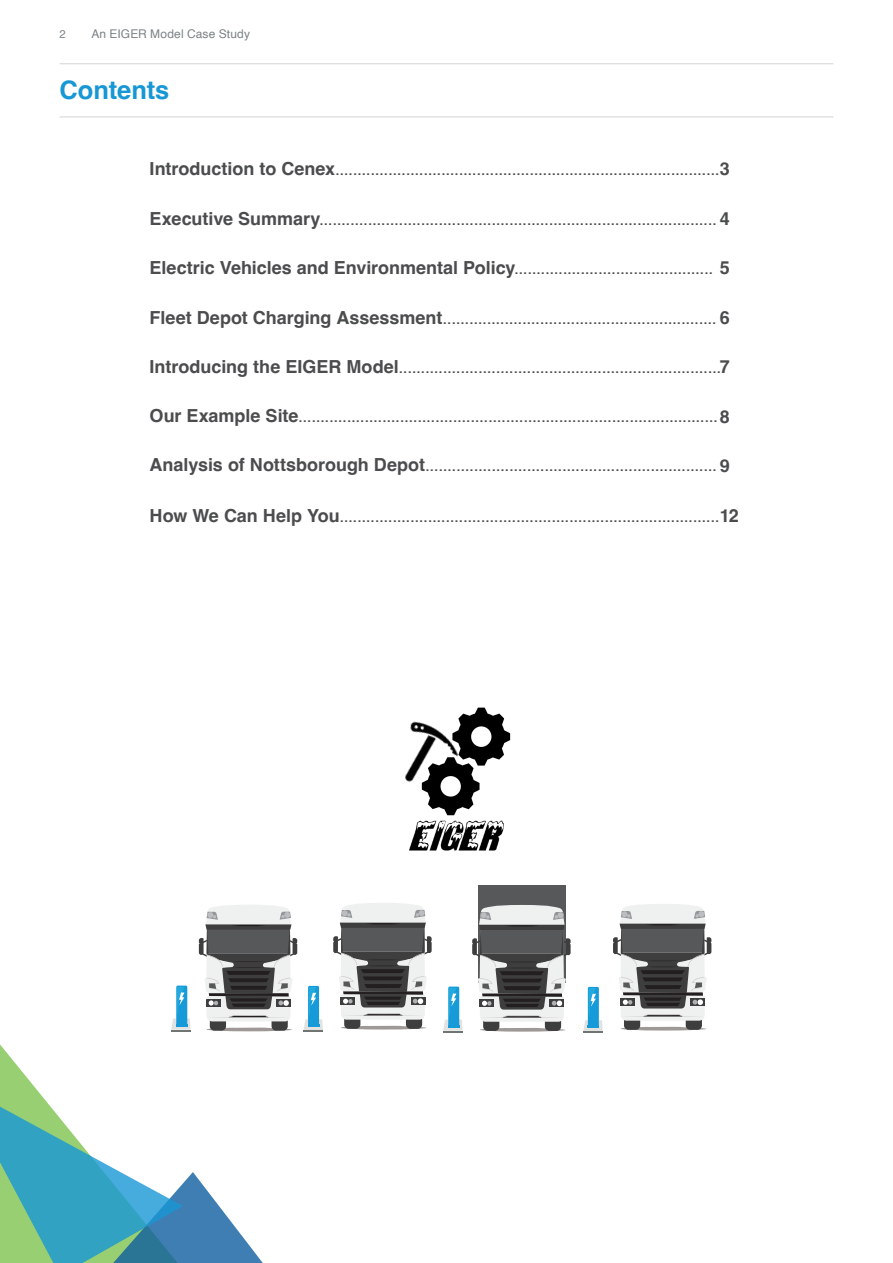
<style>
.page{position:relative;width:893px;height:1263px;background:#fff}
.page>*{position:absolute;margin:0;border:0;box-sizing:border-box;transform-origin:0 0}
.t1{font:700 25.5px "Helvetica";letter-spacing:-.005em;color:#1897d5}
.t2{font:18px "Helvetica";color:#4b4c4d}
.t3{font:12px "Helvetica";letter-spacing:.01em;color:#7c8286}
.t4{font:11.25px "Helvetica";color:#7c8286}
.s1{font-weight:700}
</style>
<div class="page">
<hr style="left:892px;top:0;width:1px;height:305px;background:#1897d5">
<svg style="left:0;top:1044px;width:263px;height:219px"></svg>
<hr style="left:60px;top:63px;width:773px;height:1px;background:#d1d2d4">
<hr style="left:60px;top:117px;width:773px;height:1px;background:#d1d2d4">
<div style="left:478px;top:886px;width:88px;height:97px;background:#57585a"></div>
<svg style="left:171px;top:903px;width:541px;height:130px"></svg>
<img style="left:409px;top:827px;width:95px;height:24px">
<img style="left:416px;top:713px;width:95px;height:114px">
<img style="left:489px;top:780px;width:1px;height:31px">
<img style="left:405px;top:707px;width:84px;height:106px">
<img style="left:405px;top:707px;width:57px;height:5px">
<p class="t4" style="left:60px;top:26px;width:8px">2</p>
<p class="t3" style="left:91px;top:24px;width:160px">An EIGER Model Case Study</p>
<h1 class="t1" style="left:60px;top:74px;width:111px">Contents</h1>
<p class="t2" style="left:150px;top:155px;width:582px"><span class="s1">Introduction to Cenex</span>.......................................................................................<span class="s1">3</span></p>
<p class="t2" style="left:150px;top:204px;width:582px"><span class="s1">Executive Summary</span>.......................................................................................... <span class="s1">4</span></p>
<p class="t2" style="left:150px;top:254px;width:582px"><span class="s1">Electric Vehicles and Environmental Policy</span>............................................. <span class="s1">5</span></p>
<p class="t2" style="left:150px;top:303px;width:582px"><span class="s1">Fleet Depot Charging Assessment</span>.............................................................. <span class="s1">6</span></p>
<p class="t2" style="left:150px;top:353px;width:582px"><span class="s1">Introducing the EIGER Model</span>.........................................................................<span class="s1">7</span></p>
<p class="t2" style="left:150px;top:402px;width:582px"><span class="s1">Our Example Site</span>...............................................................................................<span class="s1">8</span></p>
<p class="t2" style="left:150px;top:451px;width:582px"><span class="s1">Analysis of Nottsborough Depot</span>.................................................................. <span class="s1">9</span></p>
<p class="t2" style="left:150px;top:501px;width:591px"><span class="s1">How We Can Help You</span>......................................................................................<span class="s1">12</span></p>
</div>
